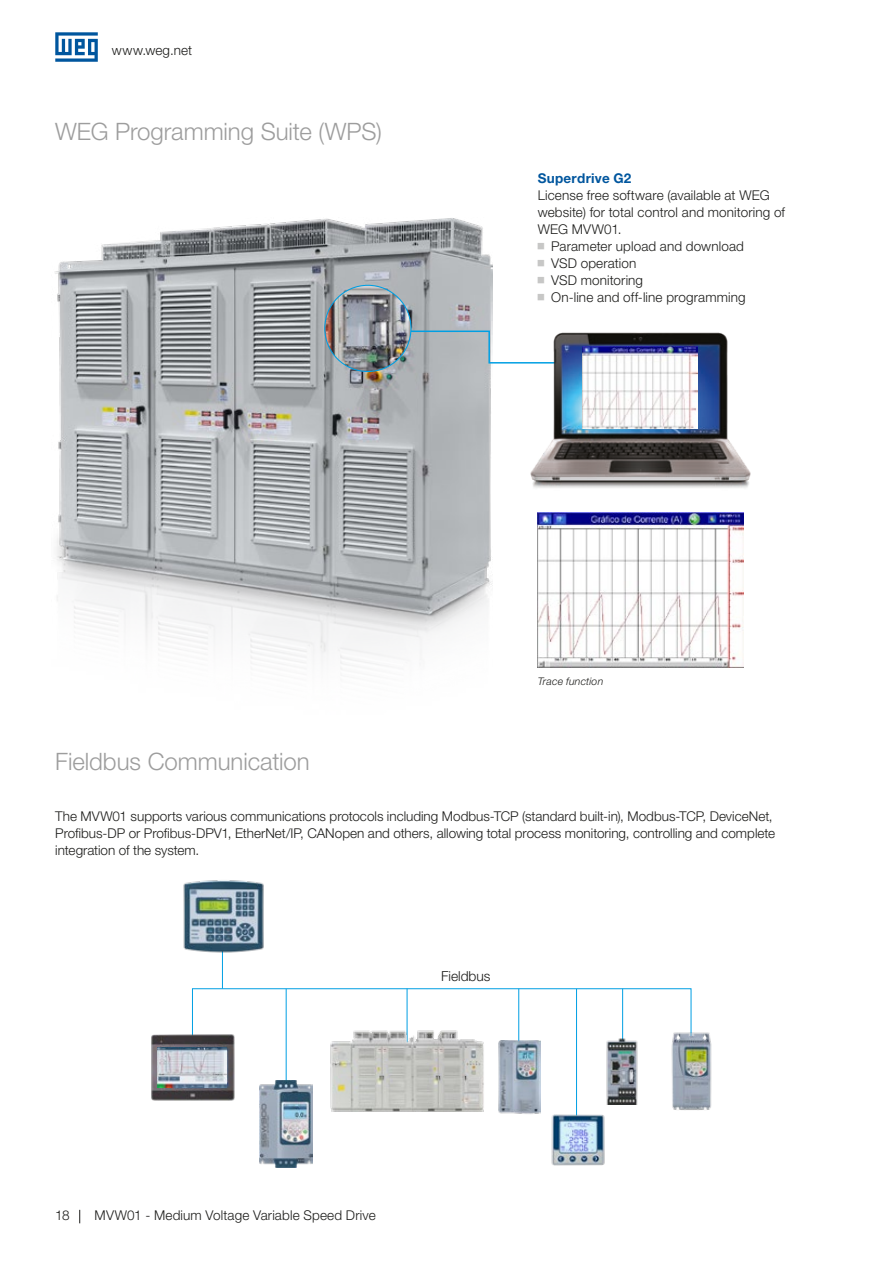
<style>
.page{position:relative;width:893px;height:1263px;background:#fff}
.page>*{position:absolute;margin:0;border:0;box-sizing:border-box;transform-origin:0 0}
.t1{font:300 24px "Helvetica Neue LT Pro";letter-spacing:-.005em;color:#9d9d9d}
.t2{font:300 13.8px "Helvetica Neue LT Pro";color:#1d1d1b}
.t3{font:300 13.5px/17px "Helvetica Neue LT Pro";color:#1d1d1b}
.t4{font:700 13.5px "Helvetica Neue LT Pro";letter-spacing:.02em;color:#00569e}
.t5{font:italic 300 10.5px "Helvetica Neue LT Pro";letter-spacing:.015em;color:#1d1d1b}
</style>
<div class="page">
<svg style="left:55px;top:32px;width:43px;height:30px"></svg>
<svg style="left:79px;top:1210px;width:1px;height:13px"></svg>
<img style="left:55px;top:218px;width:437px;height:452px">
<img style="left:538px;top:513px;width:206px;height:155px">
<svg style="left:392px;top:330px;width:136px;height:34px"></svg>
<img style="left:528px;top:332px;width:223px;height:156px">
<img style="left:583px;top:346px;width:114px;height:82px">
<svg style="left:192px;top:988px;width:500px;height:57px"></svg>
<hr style="left:222px;top:936px;width:1px;height:52px;background:#009fe3">
<hr style="left:407px;top:988px;width:1px;height:61px;background:#009fe3">
<hr style="left:622px;top:989px;width:1px;height:58px;background:#009fe3">
<hr style="left:518px;top:989px;width:1px;height:58px;background:#009fe3">
<hr style="left:576px;top:989px;width:1px;height:151px;background:#009fe3">
<hr style="left:286px;top:989px;width:1px;height:130px;background:#009fe3">
<img style="left:665px;top:1028px;width:47px;height:82px">
<img style="left:151px;top:1033px;width:84px;height:67px">
<img style="left:158px;top:1047px;width:68px;height:40px">
<img style="left:551px;top:1112px;width:54px;height:54px">
<img style="left:324px;top:1024px;width:167px;height:88px">
<img style="left:183px;top:880px;width:81px;height:77px">
<img style="left:497px;top:1040px;width:43px;height:74px">
<img style="left:603px;top:1036px;width:38px;height:68px">
<img style="left:259px;top:1081px;width:53px;height:86px">
<img style="left:325px;top:285px;width:86px;height:86px;border-radius:43px">
<p class="t3" style="left:112px;top:42px;width:82px">www.weg.net</p>
<h1 class="t1" style="left:55px;top:117px;width:328px">WEG Programming Suite (WPS)</h1>
<h1 class="t1" style="left:55px;top:747px;width:256px">Fieldbus Communication</h1>
<p class="t4" style="left:538px;top:169px;width:95px">Superdrive G2</p>
<p class="t3" style="left:538px;top:186px;width:234px">License free software (available at WEG</p>
<p class="t3" style="left:538px;top:203px;width:249px">website) for total control and monitoring of</p>
<p class="t3" style="left:538px;top:220px;width:85px">WEG MVW01.</p>
<p class="t3" style="left:551px;top:237px;width:194px">Parameter upload and download</p>
<p class="t3" style="left:551px;top:254px;width:87px">VSD operation</p>
<p class="t3" style="left:551px;top:271px;width:93px">VSD monitoring</p>
<p class="t3" style="left:551px;top:288px;width:196px">On-line and off-line programming</p>
<p class="t5" style="left:538px;top:674px;width:67px">Trace function</p>
<p class="t3" style="left:55px;top:807px;width:721px">The MVW01 supports various communications protocols including Modbus-TCP (standard built-in), Modbus-TCP, DeviceNet,<br>Profibus-DP or Profibus-DPV1, EtherNet/IP, CANopen and others, allowing total process monitoring, controlling and complete integration of the system.</p>
<p class="t2" style="left:441px;top:967px;width:51px">Fieldbus</p>
<p class="t3" style="left:55px;top:1207px;width:16px">18</p>
<p class="t3" style="left:95px;top:1207px;width:283px">MVW01 - Medium Voltage Variable Speed Drive</p>
</div>
